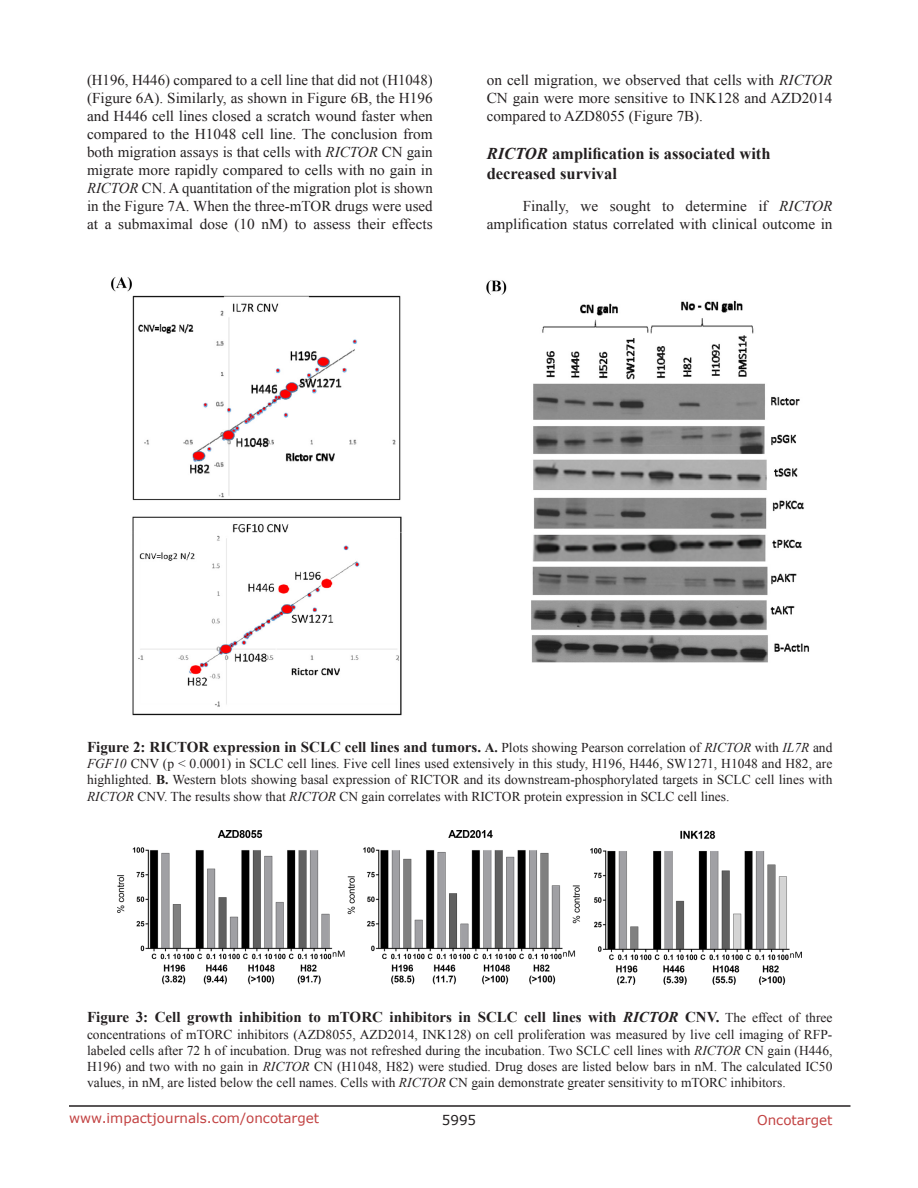
<style>
.page{position:relative;width:918px;height:1188px;background:#fff}
.page>*{position:absolute;margin:0;border:0;box-sizing:border-box;transform-origin:0 0}
.SubHeading{font:700 16.5px/19.8px "Times New Roman";color:#231f20}
.BodyText{font:15px/18px "Times New Roman";color:#231f20;text-align:justify}
.figuretext{font:700 15px "Times New Roman";color:#231f20}
.figuretext-2{font:13.5px/16.2px "Times New Roman";color:#231f20;text-align:justify}
.t1{font:13.5px "Verdana";color:#c24141}
.t2{font:13.5px "Verdana";color:#231f20}
.s1{font-style:italic}
.s2{font-size:13.5px}
.s3{font-weight:400;font-size:13.5px}
.s4{font-weight:400;font-style:italic;font-size:13.5px}
.s5{font-weight:700}
</style>
<div class="page">
<hr style="left:69px;top:1105px;width:781px;height:2px;background:#231f20">
<img style="left:111px;top:277px;width:698px;height:438px">
<img style="left:118px;top:831px;width:684px;height:154px">
<p class="BodyText" style="left:87px;top:71px;width:347px">(H196, H446) compared to a cell line that did not (H1048) (Figure 6A). Similarly, as shown in Figure 6B, the H196 and H446 cell lines closed a scratch wound faster when compared to the H1048 cell line. The conclusion from both migration assays is that cells with <span class="s1">RICTOR</span> CN gain migrate more rapidly compared to cells with no gain in <span class="s1">RICTOR</span> CN. A quantitation of the migration plot is shown in the Figure 7A. When the three-mTOR drugs were used at a submaximal dose (10 nM) to assess their effects</p>
<p class="BodyText" style="left:487px;top:71px;width:347px">on cell migration, we observed that cells with <span class="s1">RICTOR </span>CN gain were more sensitive to INK128 and AZD2014 compared to AZD8055 (Figure 7B).</p>
<p class="SubHeading" style="left:487px;top:143px;width:285px"><span class="s1">RICTOR</span> amplification is associated with decreased survival</p>
<p class="BodyText" style="left:487px;top:196px;width:347px;text-align:right">Finally, we sought to determine if <span class="s1">RICTOR </span>amplification status correlated with clinical outcome in</p>
<p class="figuretext" style="left:87px;top:737px;width:747px">Figure 2: RICTOR expression in SCLC cell lines and tumors. <span class="s2">A.</span> <span class="s3">Plots showing Pearson correlation of</span> <span class="s4">RICTOR</span> <span class="s3">with</span> <span class="s4">IL7R</span> <span class="s3">and</span></p>
<p class="figuretext-2" style="left:87px;top:755px;width:747px"><span class="s1">FGF10</span> CNV (p &lt; 0.0001) in SCLC cell lines. Five cell lines used extensively in this study, H196, H446, SW1271, H1048 and H82, are highlighted. <span class="s5">B.</span> Western blots showing basal expression of RICTOR and its downstream-phosphorylated targets in SCLC cell lines with <span class="s1">RICTOR</span> CNV. The results show that <span class="s1">RICTOR</span> CN gain correlates with RICTOR protein expression in SCLC cell lines.</p>
<p class="figuretext" style="left:87px;top:1007px;width:747px">Figure 3: Cell growth inhibition to mTORC inhibitors in SCLC cell lines with <span class="s1">RICTOR</span> CNV. <span class="s3">The effect of three</span></p>
<p class="figuretext-2" style="left:87px;top:1026px;width:747px">concentrations of mTORC inhibitors (AZD8055, AZD2014, INK128) on cell proliferation was measured by live cell imaging of RFP&shy;labeled cells after 72 h of incubation. Drug was not refreshed during the incubation. Two SCLC cell lines with <span class="s1">RICTOR</span> CN gain (H446, H196) and two with no gain in <span class="s1">RICTOR</span> CN (H1048, H82) were studied. Drug doses are listed below bars in nM. The calculated IC50 values, in nM, are listed below the cell names. Cells with <span class="s1">RICTOR</span> CN gain demonstrate greater sensitivity to mTORC inhibitors.</p>
<p class="t1" style="left:69px;top:1109px;width:252px">www.impactjournals.com/oncotarget</p>
<p class="t2" style="left:442px;top:1111px;width:36px">5995</p>
<p class="t1" style="left:757px;top:1111px;width:77px">Oncotarget</p>
</div>
